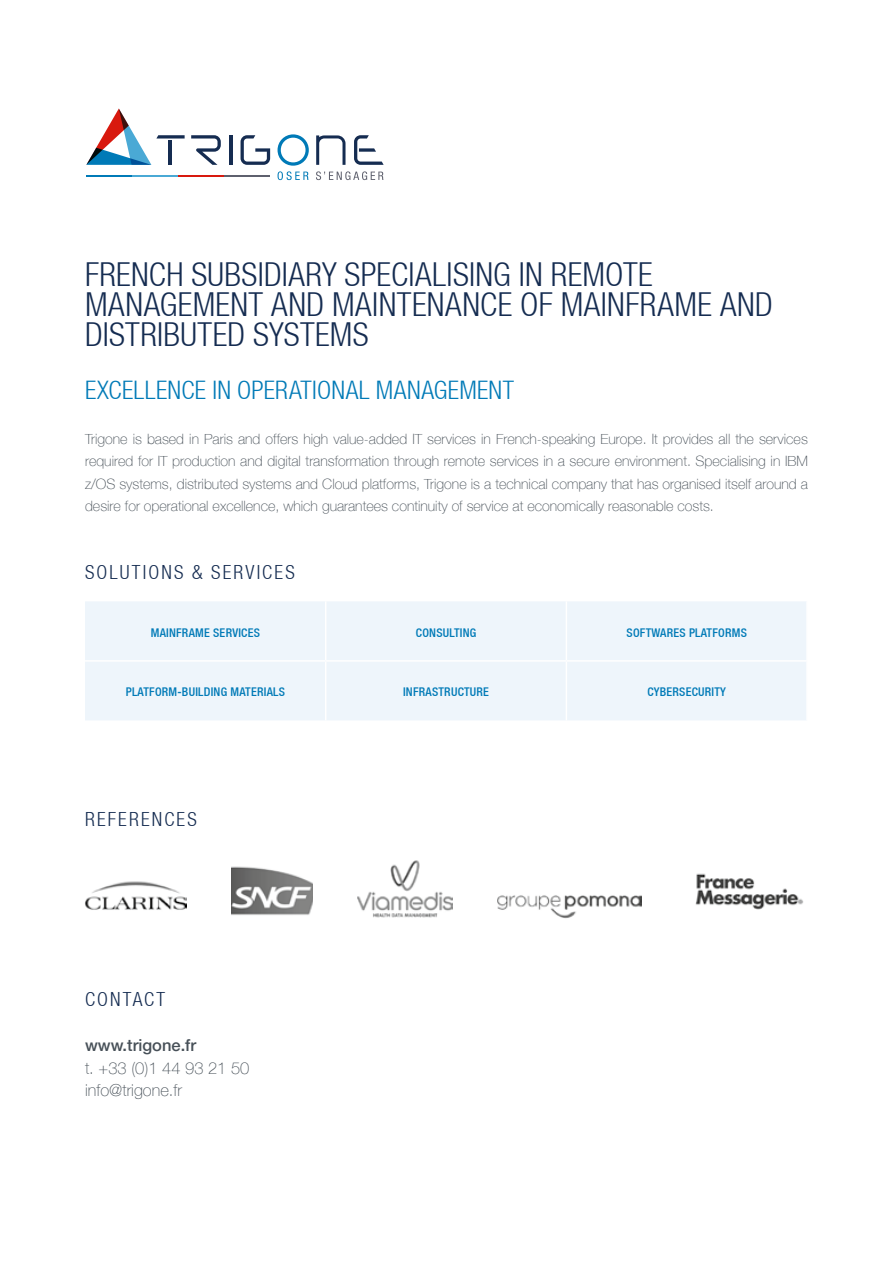
<style>
.page{position:relative;width:893px;height:1263px;background:#fff}
.page>*{position:absolute;margin:0;border:0;box-sizing:border-box;transform-origin:0 0}
.t1{font:300 condensed 33px/30px "Helvetica Neue LT";letter-spacing:.01em;color:#152c51}
.t2{font:300 condensed 25.5px "Helvetica Neue LT";letter-spacing:.01em;color:#007ab7}
.t3{font:300 condensed 19.5px "Helvetica Neue LT";letter-spacing:.11em;color:#152c51}
.t4{font:100 16.5px/22.5px "Helvetica Neue LT";color:#475058}
.t5{font:500 16.5px "Helvetica Neue LT";color:#475058}
.t6{font:100 14.25px/22.5px "Helvetica Neue LT";color:#475058;text-align:justify}
.t7{font:500 condensed 12px "Helvetica Neue LT";letter-spacing:.02em;color:#007ab7}
</style>
<div class="page">
<svg style="left:191px;top:135px;width:30px;height:30px"></svg>
<hr style="left:229px;top:135px;width:3px;height:30px;background:#152c51">
<svg style="left:241px;top:135px;width:29px;height:30px"></svg>
<svg style="left:354px;top:135px;width:30px;height:30px"></svg>
<svg style="left:316px;top:135px;width:29px;height:30px"></svg>
<svg style="left:278px;top:134px;width:31px;height:46px"></svg>
<svg style="left:316px;top:171px;width:68px;height:9px"></svg>
<hr style="left:178px;top:175px;width:46px;height:2px;background:#d8190e">
<hr style="left:132px;top:175px;width:46px;height:2px;background:#4aa9d5">
<hr style="left:86px;top:175px;width:46px;height:2px;background:#007ab7">
<hr style="left:224px;top:175px;width:46px;height:2px;background:#5e606d">
<svg style="left:86px;top:108px;width:99px;height:57px"></svg>
<div style="left:85px;top:601px;width:721px;height:119px;background:#eef5fb"></div>
<hr style="left:325px;top:601px;width:1px;height:59px;background:#fff">
<hr style="left:566px;top:601px;width:1px;height:59px;background:#fff">
<hr style="left:85px;top:660px;width:241px;height:2px;background:#fff">
<hr style="left:326px;top:660px;width:240px;height:2px;background:#fff">
<hr style="left:325px;top:662px;width:1px;height:58px;background:#fff">
<hr style="left:566px;top:660px;width:242px;height:2px;background:#fff">
<hr style="left:566px;top:662px;width:1px;height:58px;background:#fff">
<img style="left:85px;top:881px;width:102px;height:29px">
<img style="left:232px;top:866px;width:81px;height:49px">
<img style="left:497px;top:895px;width:144px;height:24px">
<img style="left:695px;top:873px;width:109px;height:37px">
<img style="left:358px;top:860px;width:94px;height:58px">
<h1 class="t1" style="left:85px;top:259px;width:689px">FRENCH SUBSIDIARY SPECIALISING IN REMOTE<br>MANAGEMENT AND MAINTENANCE OF MAINFRAME AND<br>DISTRIBUTED SYSTEMS</h1>
<h2 class="t2" style="left:85px;top:375px;width:430px">EXCELLENCE IN OPERATIONAL MANAGEMENT</h2>
<p class="t6" style="left:85px;top:427px;width:724px">Trigone is based in Paris and offers high value-added IT services in French-speaking Europe. It provides all the services required for IT production and digital transformation through remote services in a secure environment. Specialising in IBM z/OS systems, distributed systems and Cloud platforms, Trigone is a technical company that has organised itself around a desire for operational excellence, which guarantees continuity of service at economically reasonable costs.</p>
<h3 class="t3" style="left:85px;top:561px;width:211px">SOLUTIONS &amp; SERVICES</h3>
<p class="t7" style="left:151px;top:625px;width:111px">MAINFRAME SERVICES</p>
<p class="t7" style="left:416px;top:625px;width:62px">CONSULTING</p>
<p class="t7" style="left:626px;top:625px;width:122px">SOFTWARES PLATFORMS</p>
<p class="t7" style="left:126px;top:685px;width:161px">PLATFORM-BUILDING MATERIALS</p>
<p class="t7" style="left:403px;top:685px;width:88px">INFRASTRUCTURE</p>
<p class="t7" style="left:647px;top:685px;width:80px">CYBERSECURITY</p>
<h3 class="t3" style="left:85px;top:808px;width:113px">REFERENCES</h3>
<h3 class="t3" style="left:85px;top:988px;width:82px">CONTACT</h3>
<p class="t5" style="left:85px;top:1036px;width:113px">www.trigone.fr</p>
<p class="t4" style="left:85px;top:1057px;width:166px">t. +33 (0)1 44 93 21 50 info@trigone.fr</p>
</div>
